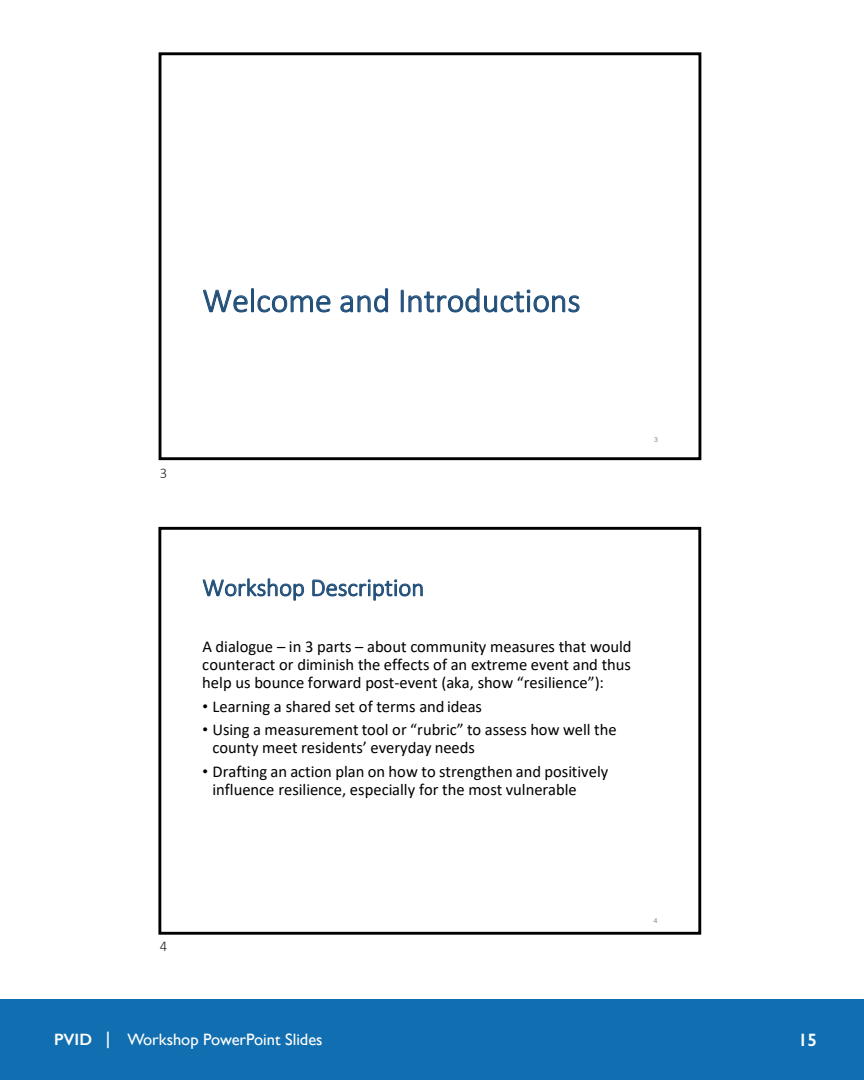
<style>
.page{position:relative;width:864px;height:1080px;background:#fff}
.page>*{position:absolute;margin:0;border:0;box-sizing:border-box;transform-origin:0 0}
.t1{font:300 33.9px "Calibri";color:#1f4e79}
.t2{font:300 24.9px "Calibri";color:#1f4e79}
.t3{font:600 18px "Gill Sans";color:#fff}
.t4{font:16.5px/17.7px "Calibri";color:#000}
.t5{font:16.5px "Gill Sans";color:#fff}
.t6{font:300 15px "Calibri";color:#252525}
.t7{font:6.9px "Arial";color:#888}
.s1{font-family:"Arial";font-size:15.9px}
.s2{font-weight:600}
</style>
<div class="page">
<div style="left:0;top:999px;width:864px;height:81px;background:#116eb0"></div>
<div style="left:159px;top:52px;width:542px;height:408px;border:3px solid #000"></div>
<div style="left:158px;top:527px;width:543px;height:408px;border:3px solid #000"></div>
<h1 class="t1" style="left:202px;top:279px;width:380px">Welcome and Introductions</h1>
<p class="t6" style="left:160px;top:464px;width:9px">3</p>
<p class="t7" style="left:654px;top:435px;width:5px">3</p>
<h2 class="t2" style="left:202px;top:572px;width:223px">Workshop Description</h2>
<p class="t4" style="left:202px;top:638px;width:431px;text-align:justify">A dialogue – in 3 parts – about community measures that would counteract or diminish the effects of an extreme event and thus help us bounce forward post-event (aka, show “resilience”):</p>
<p class="t4" style="left:202px;top:697px;width:281px"><span class="s1">•</span> Learning a shared set of terms and ideas</p>
<p class="t4" style="left:212px;top:721px;width:406px;text-indent:-10px"><span class="s1">•</span> Using a measurement tool or “rubric” to assess how well the county meet residents’ everyday needs</p>
<p class="t4" style="left:212px;top:762px;width:397px;text-indent:-10px"><span class="s1">•</span> Drafting an action plan on how to strengthen and positively influence resilience, especially for the most vulnerable</p>
<p class="t6" style="left:160px;top:937px;width:9px">4</p>
<p class="t7" style="left:654px;top:916px;width:5px">4</p>
<p class="t5" style="left:54px;top:1029px;width:270px"><span class="s2">PVID |</span> Workshop PowerPoint Slides</p>
<p class="t3" style="left:798px;top:1029px;width:21px">15</p>
</div>
